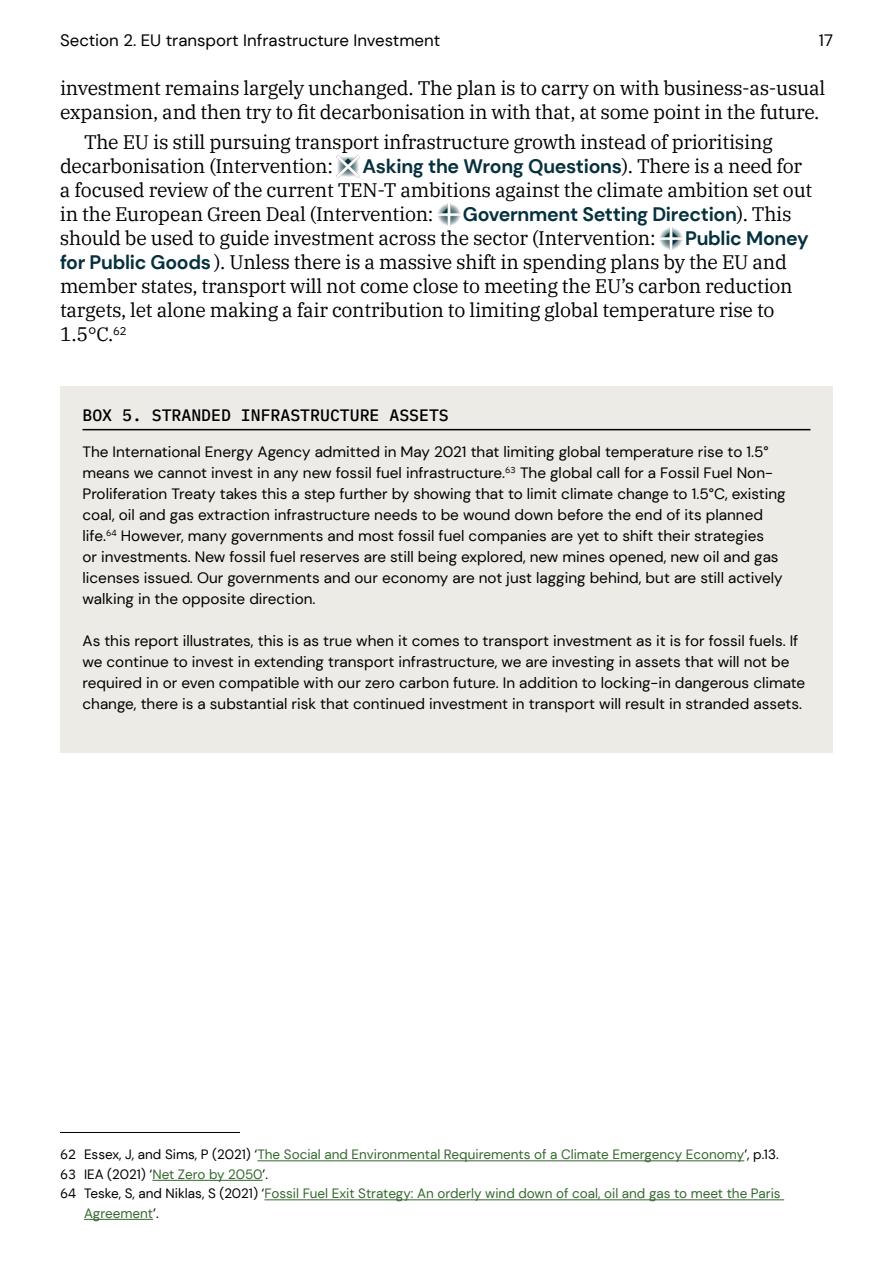
<style>
.page{position:relative;width:893px;height:1263px;background:#fff}
.page>*{position:absolute;margin:0;border:0;box-sizing:border-box;transform-origin:0 0}
.t1{font:19.5px/24px "IBM Plex Serif";letter-spacing:-.015em;color:#000}
.t2{font:700 19.5px "DM Sans";letter-spacing:-.015em;color:#05303d}
.t3{font:16.5px "DM Sans";color:#000}
.t4{font:500 16.5px "IBM Plex Mono";color:#000}
.t5{font:15px/21px "DM Sans";color:#000}
.t6{font:13.5px "DM Sans";color:#34682d}
.s1{font-family:"IBM Plex Serif";font-weight:400;color:#000}
.s2{font-family:"DM Sans";font-weight:700;color:#05303d}
.s3{font-family:"IBM Plex Mono";color:#000}
.s4{color:#000}
</style>
<div class="page">
<img style="left:337px;top:155px;width:22px;height:22px">
<img style="left:437px;top:203px;width:23px;height:22px">
<img style="left:660px;top:227px;width:22px;height:22px">
<div style="left:60px;top:386px;width:773px;height:367px;background:#edebe6"></div>
<hr style="left:82px;top:429px;width:728px;height:1px;background:#000">
<hr style="left:60px;top:1132px;width:180px;height:1px;background:#000">
<hr style="left:257px;top:1160px;width:487px;height:1px;background:#34682d">
<hr style="left:152px;top:1180px;width:111px;height:1px;background:#34682d">
<hr style="left:264px;top:1199px;width:520px;height:1px;background:#34682d">
<hr style="left:84px;top:1219px;width:69px;height:1px;background:#34682d">
<p class="t3" style="left:60px;top:30px;width:382px">Section 2. EU transport Infrastructure Investment</p>
<p class="t3" style="left:819px;top:30px;width:16px">17</p>
<h1 class="t1" style="left:60px;top:74px;width:767px">investment remains largely unchanged. The plan is to carry on with business-as-usual expansion, and then try to fit decarbonisation in with that, at some point in the future.</h1>
<h1 class="t1" style="left:60px;top:128px;width:714px;text-indent:24px">The EU is still pursuing transport infrastructure growth instead of prioritising decarbonisation (Intervention:</h1>
<h1 class="t2" style="left:362px;top:154px;width:441px">Asking the Wrong Questions<span class="s1">). There is a need for</span></h1>
<h1 class="t1" style="left:60px;top:176px;width:754px">a focused review of the current TEN-T ambitions against the climate ambition set out in the European Green Deal (Intervention:</h1>
<h1 class="t2" style="left:463px;top:202px;width:330px">Government Setting Direction<span class="s1">). This</span></h1>
<h1 class="t1" style="left:60px;top:224px;width:597px">should be used to guide investment across the sector (Intervention:</h1>
<h1 class="t2" style="left:685px;top:226px;width:125px">Public Money</h1>
<p class="t1" style="left:60px;top:248px;width:734px"><span class="s2">for Public Goods</span> ). Unless there is a massive shift in spending plans by the EU and member states, transport will not come close to meeting the EU’s carbon reduction targets, let alone making a fair contribution to limiting global temperature rise to 1.5°C.<sup>62</sup></p>
<p class="t4" style="left:82px;top:403px;width:368px">BOX 5. STRANDED INFRASTRUCTURE ASSETS</p>
<p class="t5" style="left:82px;top:442px;width:705px">The International Energy Agency admitted in May 2021 that limiting global temperature rise to 1.5° means we cannot invest in any new fossil fuel infrastructure.<sup>63</sup> The global call for a Fossil Fuel Non-Proliferation Treaty takes this a step further by showing that to limit climate change to 1.5°C, existing coal, oil and gas extraction infrastructure needs to be wound down before the end of its planned life.<sup>64</sup> However, many governments and most fossil fuel companies are yet to shift their strategies<br>or investments. New fossil fuel reserves are still being explored, new mines opened, new oil and gas licenses issued. Our governments and our economy are not just lagging behind, but are still actively walking in the opposite direction.</p>
<p class="t5" style="left:82px;top:631px;width:724px">As this report illustrates, this is as true when it comes to transport investment as it is for fossil fuels. If we continue to invest in extending transport infrastructure, we are investing in assets that will not be required in or even compatible with our zero carbon future. In addition to locking-in dangerous climate change, there is a substantial risk that continued investment in transport will result in stranded assets.</p>
<p class="t6" style="left:60px;top:1146px;width:720px"><span class="s3">62</span> <span class="s4">Essex, J, and Sims, P (2021) ‘</span>The Social and Environmental Requirements of a Climate Emergency Economy<span class="s4">’, p.13.</span></p>
<p class="t6" style="left:60px;top:1166px;width:210px"><span class="s3">63</span> <span class="s4">IEA (2021) ‘</span>Net Zero by 2050<span class="s4">’.</span></p>
<p class="t6" style="left:60px;top:1185px;width:722px"><span class="s3">64</span> <span class="s4">Teske, S, and Niklas, S (2021) ‘</span>Fossil Fuel Exit Strategy: An orderly wind down of coal, oil and gas to meet the Paris</p>
<p class="t6" style="left:84px;top:1205px;width:76px">Agreement<span class="s4">’.</span></p>
</div>
